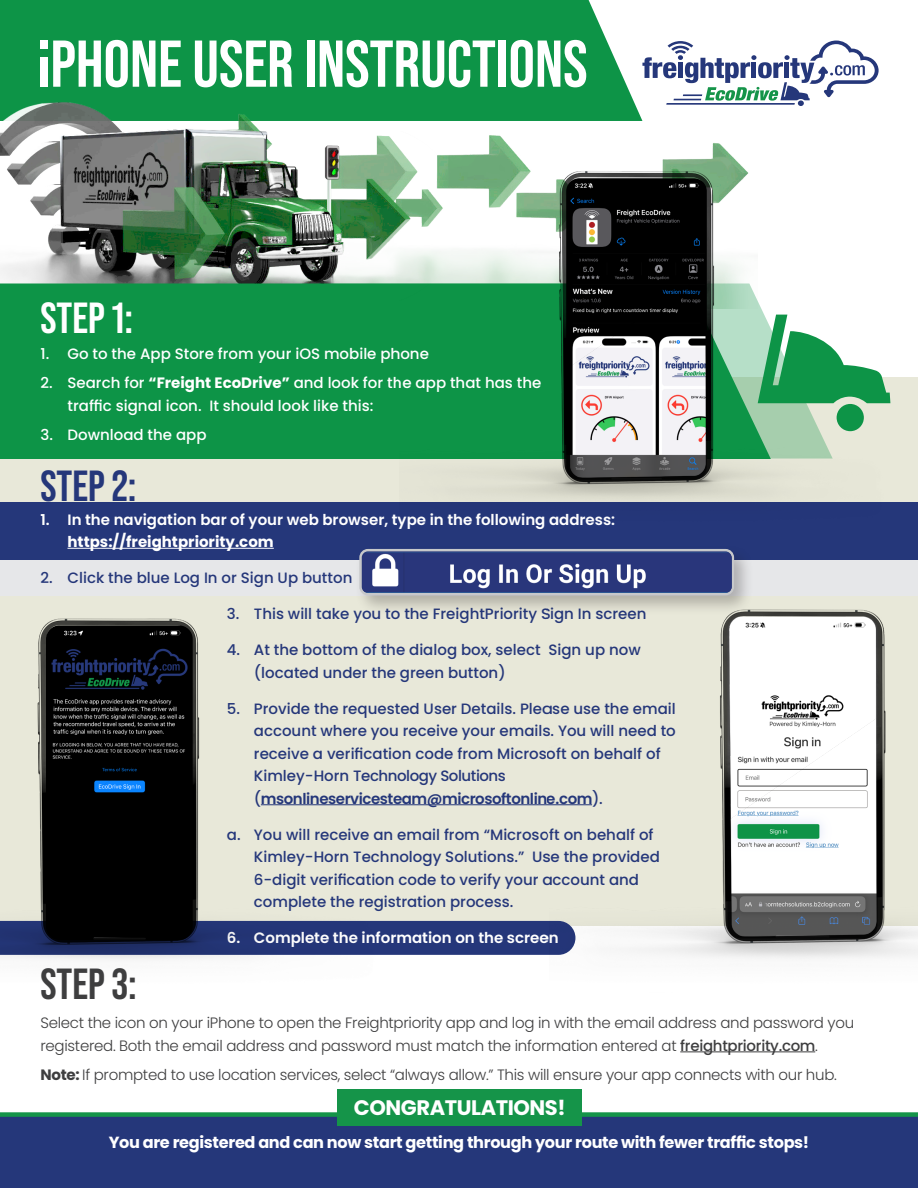
<style>
.page{position:relative;width:918px;height:1188px;background:#fff}
.page>*{position:absolute;margin:0;border:0;box-sizing:border-box;transform-origin:0 0}
.t1{font:700 66px "Bebas Neue Pro";color:#fff}
.t2{font:700 43.5px "Bebas Neue Pro";color:#fff}
.t3{font:700 43.5px "Bebas Neue Pro";color:#25377a}
.t4{font:700 43.5px "Bebas Neue Pro";color:#3e3e3f}
.t5{font:700 21px "Poppins";letter-spacing:-.02em;color:#fff}
.t6{font:700 16.2px "Poppins";letter-spacing:-.02em;color:#fff}
.t7{font:500 15px/22.5px "Poppins";color:#25377a}
.t8{font:300 15px/22.5px "Poppins";letter-spacing:-.02em;color:#3e3e3f}
.t9{font:500 15px/22.5px "Poppins";color:#fff}
.t10{font:600 15px/22.5px "Poppins";color:#fff}
.s1{font-weight:700}
.s2{font-weight:600}
.s3{font-weight:500}
</style>
<div class="page">
<div style="left:0;top:0;width:628px;height:88px;background:#0d9447"></div>
<div style="left:39px;top:49px;width:10px;height:8px;background:#0d9447"></div>
<img style="left:0;top:88px;width:643px;height:196px">
<div style="left:0;top:377px;width:918px;height:549px;background:#e8e8d9"></div>
<div style="left:0;top:557px;width:918px;height:39px;background:#e6e7e9"></div>
<div style="left:401px;top:921px;width:148px;height:34px;background:#25377a"></div>
<div style="left:0;top:284px;width:399px;height:175px;background:#0d9447"></div>
<div style="left:0;top:502px;width:918px;height:58px;background:#25377a"></div>
<svg style="left:642px;top:41px;width:237px;height:65px"></svg>
<hr style="left:68px;top:548px;width:206px;height:1px;background:#fff">
<hr style="left:261px;top:804px;width:331px;height:1px;background:#25377a">
<img style="left:0;top:618px;width:401px;height:342px">
<img style="left:549px;top:609px;width:369px;height:350px">
<img style="left:399px;top:132px;width:492px;height:367px">
<div style="left:355px;top:545px;width:399px;height:70px;background:#231f20;opacity:.28"></div>
<div style="left:359px;top:549px;width:375px;height:46px;border:2px solid #c7c8ca;border-radius:7px"></div>
<img style="left:362px;top:552px;width:370px;height:41px">
<div style="left:0;top:1115px;width:918px;height:73px;background:#25377a"></div>
<hr style="left:680px;top:1052px;width:135px;height:1px;background:#3e3e3f">
<div style="left:0;top:1112px;width:918px;height:5px;background:#159449"></div>
<div style="left:337px;top:1089px;width:245px;height:37px;background:#159449"></div>
<p class="t1" style="left:38px;top:26px;width:551px">IPHONE USER INSTRUCTIONS</p>
<p class="t2" style="left:40px;top:293px;width:94px">STEP 1:</p>
<p class="t9" style="left:40px;top:343px;width:390px">1. Go to the App Store from your iOS mobile phone</p>
<p class="t9" style="left:68px;top:372px;width:475px;text-indent:-27px">2. Search for <span class="s1">“Freight EcoDrive”</span> and look for the app that has the traffic signal icon. It should look like this:</p>
<p class="t9" style="left:40px;top:424px;width:168px">3. Download the app</p>
<p class="t3" style="left:40px;top:461px;width:98px">STEP 2:</p>
<p class="t10" style="left:68px;top:508px;width:549px;text-indent:-27px">1. In the navigation bar of your web browser, type in the following address: <span class="s1">https://freightpriority.com</span></p>
<p class="t7" style="left:40px;top:567px;width:313px">2. Click the blue Log In or Sign Up button</p>
<p class="t7" style="left:227px;top:603px;width:421px">3. This will take you to the FreightPriority Sign In screen</p>
<p class="t7" style="left:254px;top:639px;width:388px;text-indent:-27px">4. At the bottom of the dialog box, select Sign up now (located under the green button)</p>
<p class="t7" style="left:254px;top:697px;width:423px;text-indent:-27px">5. Provide the requested User Details. Please use the email account where you receive your emails. You will need to receive a verification code from Microsoft on behalf of Kimley-Horn Technology Solutions (<span class="s2">msonlineservicesteam@microsoftonline.com</span>).</p>
<p class="t7" style="left:254px;top:823px;width:407px;text-indent:-27px">a. You will receive an email from “Microsoft on behalf of Kimley-Horn Technology Solutions.” Use the provided 6-digit verification code to verify your account and complete the registration process.</p>
<p class="t10" style="left:227px;top:927px;width:333px">6. Complete the information on the screen</p>
<p class="t4" style="left:40px;top:959px;width:98px">STEP 3:</p>
<p class="t8" style="left:40px;top:1012px;width:815px">Select the icon on your iPhone to open the Freightpriority app and log in with the email address and password you registered. Both the email address and password must match the information entered at <span class="s3">freightpriority.com</span>.</p>
<p class="t8" style="left:40px;top:1064px;width:798px"><span class="s1">Note:</span> If prompted to use location services, select “always allow.” This will ensure your app connects with our hub.</p>
<p class="t5" style="left:354px;top:1096px;width:213px">CONGRATULATIONS!</p>
<p class="t6" style="left:109px;top:1133px;width:702px">You are registered and can now start getting through your route with fewer traffic stops!</p>
</div>
